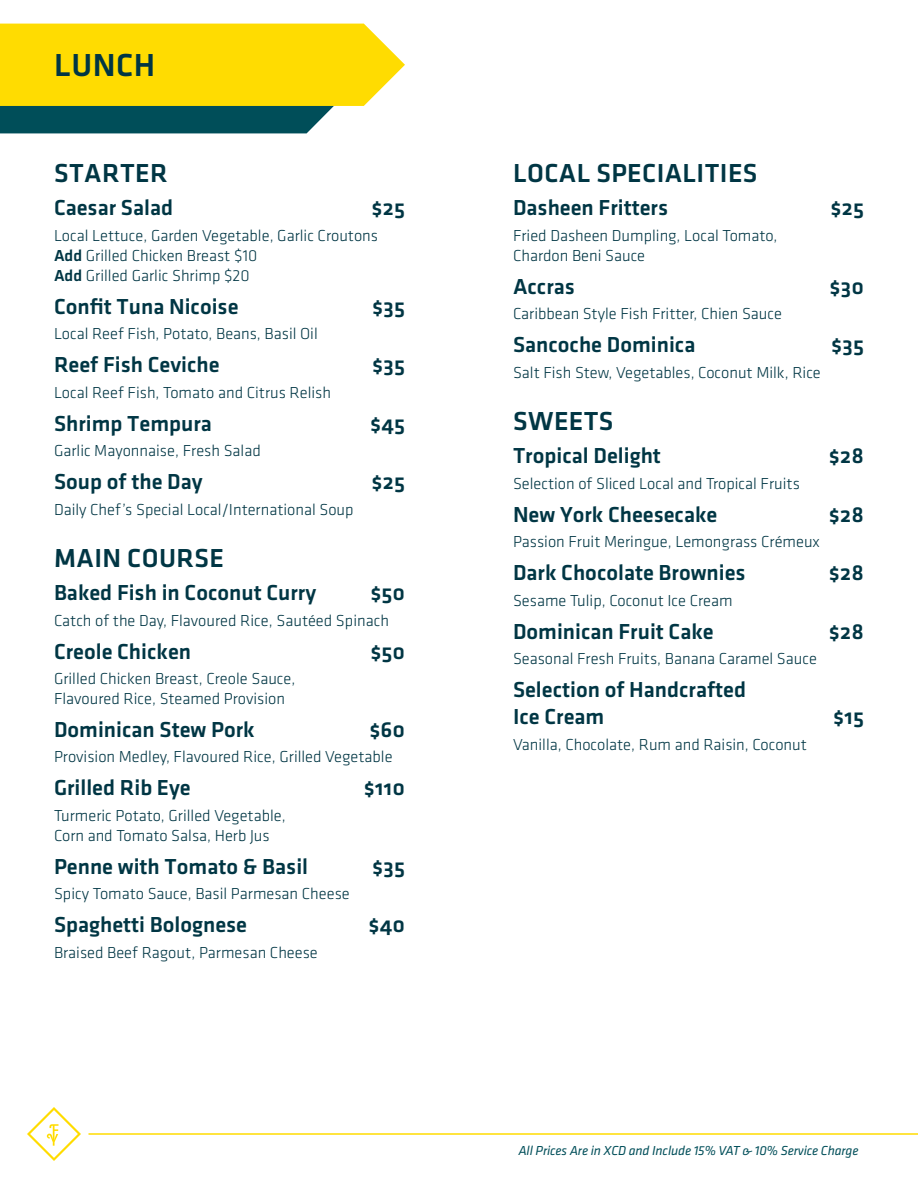
<style>
.page{position:relative;width:918px;height:1188px;background:#fff}
.page>*{position:absolute;margin:0;border:0;box-sizing:border-box;transform-origin:0 0}
.t1{font:33px "Klavika Medium OSF";letter-spacing:.015em;color:#003644}
.t2{font:27px "Klavika Medium OSF";letter-spacing:.015em;color:#003644}
.t3{font:22.5px/27px "Klavika Medium OSF";color:#003644}
.t4{font:300 16.5px/19.8px "Klavika";color:#003644}
.t5{font:italic 13.5px "Klavika";letter-spacing:-.01em;color:#004e59}
.s1{font-family:"Klavika Medium OSF";font-weight:400}
</style>
<div class="page">
<svg style="left:27px;top:1107px;width:54px;height:54px"></svg>
<hr style="left:88px;top:1133px;width:830px;height:2px;background:#ffdc01">
<svg style="left:0;top:24px;width:405px;height:109px;background:#ccc329"></svg>
<h1 class="t1" style="left:54px;top:48px;width:102px">LUNCH</h1>
<h2 class="t2" style="left:54px;top:159px;width:115px">STARTER</h2>
<h3 class="t3" style="left:54px;top:195px;width:121px">Caesar Salad</h3>
<h3 class="t3" style="left:371px;top:195px;width:35px">$25</h3>
<p class="t4" style="left:54px;top:226px;width:326px">Local Lettuce, Garden Vegetable, Garlic Croutons<br><span class="s1">Add</span> Grilled Chicken Breast $10<br><span class="s1">Add</span> Grilled Garlic Shrimp $20</p>
<h3 class="t3" style="left:54px;top:293px;width:186px">Confit Tuna Nicoise</h3>
<h3 class="t3" style="left:372px;top:293px;width:34px">$35</h3>
<p class="t4" style="left:54px;top:324px;width:265px">Local Reef Fish, Potato, Beans, Basil Oil</p>
<h3 class="t3" style="left:54px;top:351px;width:167px">Reef Fish Ceviche</h3>
<h3 class="t3" style="left:372px;top:351px;width:34px">$35</h3>
<p class="t4" style="left:54px;top:382px;width:278px">Local Reef Fish, Tomato and Citrus Relish</p>
<h3 class="t3" style="left:54px;top:410px;width:159px">Shrimp Tempura</h3>
<h3 class="t3" style="left:370px;top:410px;width:36px">$45</h3>
<p class="t4" style="left:54px;top:441px;width:208px">Garlic Mayonnaise, Fresh Salad</p>
<h3 class="t3" style="left:54px;top:468px;width:150px">Soup of the Day</h3>
<h3 class="t3" style="left:371px;top:468px;width:35px">$25</h3>
<p class="t4" style="left:54px;top:499px;width:301px">Daily Chef’s Special Local/International Soup</p>
<h2 class="t2" style="left:54px;top:544px;width:171px">MAIN COURSE</h2>
<h3 class="t3" style="left:54px;top:579px;width:264px">Baked Fish in Coconut Curry</h3>
<h3 class="t3" style="left:370px;top:579px;width:36px">$50</h3>
<p class="t4" style="left:54px;top:610px;width:336px">Catch of the Day, Flavoured Rice, Sautéed Spinach</p>
<h3 class="t3" style="left:54px;top:638px;width:139px">Creole Chicken</h3>
<h3 class="t3" style="left:370px;top:638px;width:36px">$50</h3>
<p class="t4" style="left:54px;top:669px;width:243px">Grilled Chicken Breast, Creole Sauce,<br>Flavoured Rice, Steamed Provision</p>
<h3 class="t3" style="left:54px;top:716px;width:202px">Dominican Stew Pork</h3>
<h3 class="t3" style="left:369px;top:716px;width:37px">$60</h3>
<p class="t4" style="left:54px;top:747px;width:340px">Provision Medley, Flavoured Rice, Grilled Vegetable</p>
<h3 class="t3" style="left:54px;top:774px;width:138px">Grilled Rib Eye</h3>
<h3 class="t3" style="left:364px;top:774px;width:43px">$110</h3>
<p class="t4" style="left:54px;top:806px;width:233px">Turmeric Potato, Grilled Vegetable,<br>Corn and Tomato Salsa, Herb Jus</p>
<h3 class="t3" style="left:54px;top:853px;width:256px">Penne with Tomato &amp; Basil</h3>
<h3 class="t3" style="left:372px;top:853px;width:34px">$35</h3>
<p class="t4" style="left:54px;top:884px;width:297px">Spicy Tomato Sauce, Basil Parmesan Cheese</p>
<h3 class="t3" style="left:54px;top:911px;width:195px">Spaghetti Bolognese</h3>
<h3 class="t3" style="left:368px;top:911px;width:38px">$40</h3>
<p class="t4" style="left:54px;top:943px;width:265px">Braised Beef Ragout, Parmesan Cheese</p>
<h2 class="t2" style="left:513px;top:159px;width:246px">LOCAL SPECIALITIES</h2>
<h3 class="t3" style="left:513px;top:195px;width:157px">Dasheen Fritters</h3>
<h3 class="t3" style="left:830px;top:195px;width:35px">$25</h3>
<p class="t4" style="left:513px;top:226px;width:266px">Fried Dasheen Dumpling, Local Tomato,<br>Chardon Beni Sauce</p>
<h3 class="t3" style="left:513px;top:273px;width:63px">Accras</h3>
<h3 class="t3" style="left:830px;top:273px;width:36px">$30</h3>
<p class="t4" style="left:513px;top:304px;width:271px">Caribbean Style Fish Fritter, Chien Sauce</p>
<h3 class="t3" style="left:513px;top:331px;width:184px">Sancoche Dominica</h3>
<h3 class="t3" style="left:831px;top:331px;width:34px">$35</h3>
<p class="t4" style="left:513px;top:363px;width:309px">Salt Fish Stew, Vegetables, Coconut Milk, Rice</p>
<h2 class="t2" style="left:513px;top:407px;width:102px">SWEETS</h2>
<h3 class="t3" style="left:513px;top:442px;width:149px">Tropical Delight</h3>
<h3 class="t3" style="left:829px;top:442px;width:37px">$28</h3>
<p class="t4" style="left:513px;top:474px;width:288px">Selection of Sliced Local and Tropical Fruits</p>
<h3 class="t3" style="left:513px;top:501px;width:206px">New York Cheesecake</h3>
<h3 class="t3" style="left:829px;top:501px;width:37px">$28</h3>
<p class="t4" style="left:513px;top:532px;width:308px">Passion Fruit Meringue, Lemongrass Crémeux</p>
<h3 class="t3" style="left:513px;top:559px;width:234px">Dark Chocolate Brownies</h3>
<h3 class="t3" style="left:829px;top:559px;width:37px">$28</h3>
<p class="t4" style="left:513px;top:591px;width:221px">Sesame Tulip, Coconut Ice Cream</p>
<h3 class="t3" style="left:513px;top:618px;width:202px">Dominican Fruit Cake</h3>
<h3 class="t3" style="left:829px;top:618px;width:37px">$28</h3>
<p class="t4" style="left:513px;top:649px;width:305px">Seasonal Fresh Fruits, Banana Caramel Sauce</p>
<h3 class="t3" style="left:513px;top:676px;width:235px">Selection of Handcrafted<br>Ice Cream</h3>
<h3 class="t3" style="left:833px;top:703px;width:32px">$15</h3>
<p class="t4" style="left:513px;top:735px;width:295px">Vanilla, Chocolate, Rum and Raisin, Coconut</p>
<p class="t5" style="left:518px;top:1143px;width:342px">All Prices Are in XCD and Include 15% VAT &amp; 10% Service Charge</p>
</div>
